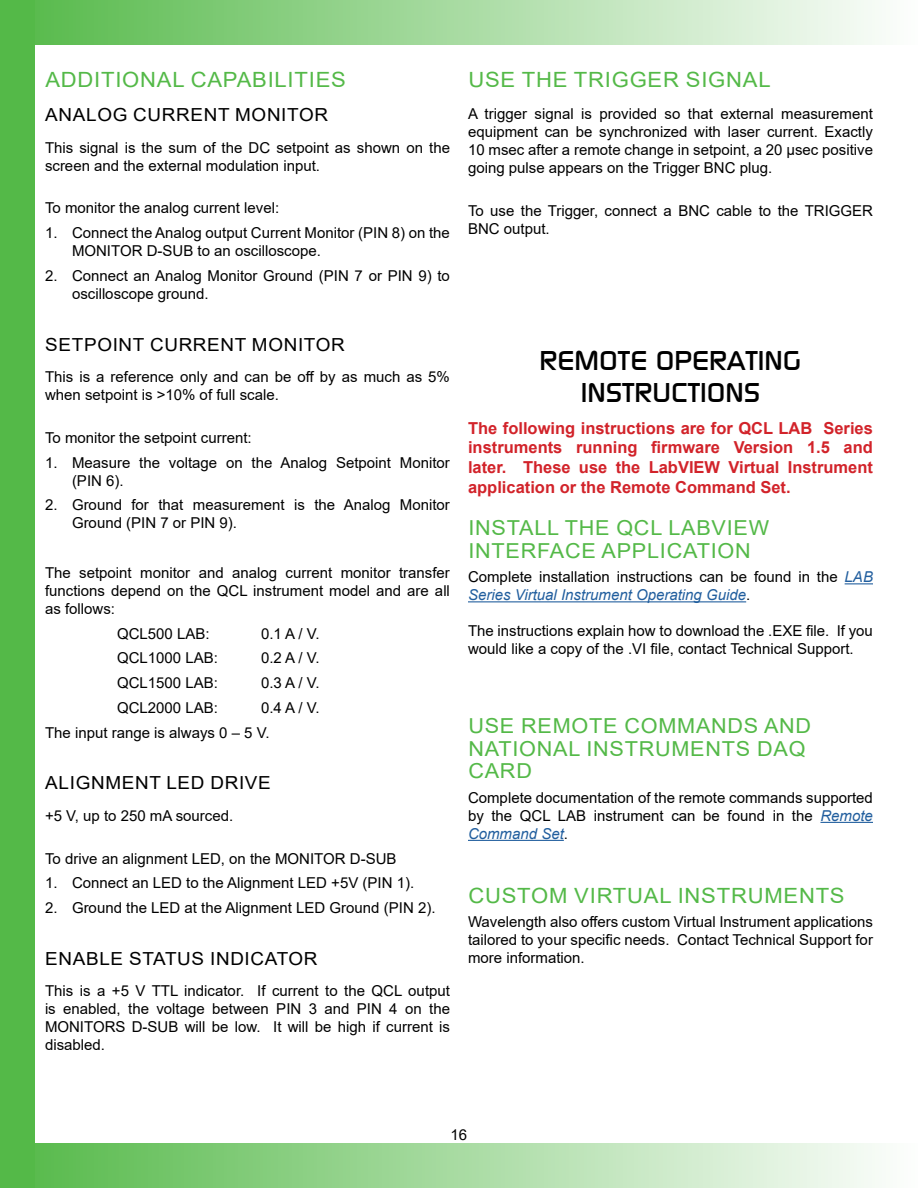
<style>
.page{position:relative;width:918px;height:1188px;background:#fff}
.page>*{position:absolute;margin:0;border:0;box-sizing:border-box;transform-origin:0 0}
.t1{font:27px/32.4px "Modaerne";color:#000;text-align:center;scale:1.11 1}
.t2{font:21px "Arial";letter-spacing:.035em;color:#54b948;scale:1.05 1}
.t3{font:20.7px/22.5px "Arial";letter-spacing:.035em;color:#54b948;scale:1.05 1}
.t4{font:18px "Arial";letter-spacing:.035em;color:#000;scale:1.05 1}
.t5{font:700 16.5px/19.8px "Arial";color:#d2232a;text-align:justify}
.t6{font:15px/18px "Arial";color:#000}
.s1{font-style:italic;color:#215e9e}
</style>
<div class="page">
<div style="left:1px;top:1px;width:916px;height:43px;background:linear-gradient(to right,#54b948,#fdfefd)"></div>
<div style="left:0;top:0;width:918px;height:45px;border:2px solid #54b948"></div>
<div style="left:1px;top:1144px;width:916px;height:43px;background:linear-gradient(to right,#54b948,#fdfefd)"></div>
<div style="left:0;top:1143px;width:918px;height:45px;border:2px solid #54b948"></div>
<div style="left:0;top:0;width:34px;height:1188px;background:#54b948"></div>
<hr style="left:917px;top:0;width:1px;height:1188px;background:#54b948">
<svg style="left:845px;top:583px;width:28px;height:1px"></svg>
<hr style="left:468px;top:601px;width:278px;height:1px;background:#215e9e">
<hr style="left:820px;top:822px;width:53px;height:1px;background:#215e9e">
<hr style="left:468px;top:840px;width:96px;height:1px;background:#215e9e">
<h2 class="t2" style="left:45px;top:65px;width:288px">ADDITIONAL CAPABILITIES</h2>
<p class="t4" style="left:45px;top:102px;width:271px">ANALOG CURRENT MONITOR</p>
<p class="t6" style="left:45px;top:138px;width:407px">This signal is the sum of the DC setpoint as shown on the screen and the external modulation input.</p>
<p class="t6" style="left:45px;top:199px;width:236px">To monitor the analog current level:</p>
<p class="t6" style="left:72px;top:224px;width:379px;text-indent:-27px">1. Connect the Analog output Current Monitor (PIN 8) on the<br>MONITOR D-SUB to an oscilloscope.</p>
<p class="t6" style="left:72px;top:266px;width:379px;text-indent:-27px">2. Connect an Analog Monitor Ground (PIN 7 or PIN 9) to oscilloscope ground.</p>
<p class="t4" style="left:45px;top:332px;width:287px">SETPOINT CURRENT MONITOR</p>
<p class="t6" style="left:45px;top:368px;width:406px">This is a reference only and can be off by as much as 5% when setpoint is &gt;10% of full scale.</p>
<p class="t6" style="left:45px;top:428px;width:208px">To monitor the setpoint current:</p>
<p class="t6" style="left:72px;top:453px;width:379px;text-indent:-27px">1. Measure the voltage on the Analog Setpoint Monitor (PIN 6).</p>
<p class="t6" style="left:72px;top:496px;width:379px;text-indent:-27px">2. Ground for that measurement is the Analog Monitor<br>Ground (PIN 7 or PIN 9).</p>
<p class="t6" style="left:45px;top:563px;width:406px;text-align:justify">The setpoint monitor and analog current monitor transfer functions depend on the QCL instrument model and are all as follows:</p>
<p class="t6" style="left:117px;top:624px;width:94px">QCL500 LAB:</p>
<p class="t6" style="left:261px;top:624px;width:60px">0.1 A / V.</p>
<p class="t6" style="left:117px;top:649px;width:102px">QCL1000 LAB:</p>
<p class="t6" style="left:261px;top:649px;width:60px">0.2 A / V.</p>
<p class="t6" style="left:117px;top:674px;width:102px">QCL1500 LAB:</p>
<p class="t6" style="left:261px;top:674px;width:60px">0.3 A / V.</p>
<p class="t6" style="left:117px;top:698px;width:102px">QCL2000 LAB:</p>
<p class="t6" style="left:45px;top:695px;width:276px;line-height:24.8px;text-indent:216px">0.4 A / V.<br>The input range is always 0 – 5 V.</p>
<p class="t4" style="left:45px;top:771px;width:216px">ALIGNMENT LED DRIVE</p>
<p class="t6" style="left:45px;top:806px;width:190px">+5 V, up to 250 mA sourced.</p>
<p class="t6" style="left:45px;top:849px;width:353px">To drive an alignment LED, on the MONITOR D-SUB</p>
<p class="t6" style="left:45px;top:874px;width:371px">1. Connect an LED to the Alignment LED +5V (PIN 1).</p>
<p class="t6" style="left:45px;top:899px;width:392px">2. Ground the LED at the Alignment LED Ground (PIN 2).</p>
<p class="t4" style="left:45px;top:946px;width:261px">ENABLE STATUS INDICATOR</p>
<p class="t6" style="left:45px;top:982px;width:407px;text-align:justify">This is a +5 V TTL indicator. If current to the QCL output is enabled, the voltage between PIN 3 and PIN 4 on the MONITORS D-SUB will be low. It will be high if current is disabled.</p>
<h2 class="t2" style="left:468px;top:65px;width:289px">USE THE TRIGGER SIGNAL</h2>
<p class="t6" style="left:468px;top:104px;width:407px;text-align:justify">A trigger signal is provided so that external measurement equipment can be synchronized with laser current. Exactly 10 msec after a remote change in setpoint, a 20 µsec positive going pulse appears on the Trigger BNC plug.</p>
<p class="t6" style="left:468px;top:201px;width:407px">To use the Trigger, connect a BNC cable to the TRIGGER<br>BNC output.</p>
<h1 class="t1" style="left:540px;top:344px;width:238px">REMOTE OPERATING<br>INSTRUCTIONS</h1>
<p class="t5" style="left:468px;top:418px;width:407px">The following instructions are for QCL LAB Series instruments running firmware Version 1.5 and later. These use the LabVIEW Virtual Instrument application or the Remote Command Set.</p>
<h3 class="t3" style="left:468px;top:516px;width:288px">INSTALL THE QCL LABVIEW<br>INTERFACE APPLICATION</h3>
<p class="t6" style="left:468px;top:568px;width:407px">Complete installation instructions can be found in the <span class="s1">LAB<br>Series Virtual Instrument Operating Guide</span>.</p>
<p class="t6" style="left:468px;top:622px;width:406px">The instructions explain how to download the .EXE file. If you would like a copy of the .VI file, contact Technical Support.</p>
<h3 class="t3" style="left:468px;top:714px;width:328px">USE REMOTE COMMANDS AND<br>NATIONAL INSTRUMENTS DAQ<br>CARD</h3>
<p class="t6" style="left:468px;top:788px;width:406px;text-align:justify">Complete documentation of the remote commands supported by the QCL LAB instrument can be found in the <span class="s1">Remote Command Set</span>.</p>
<h2 class="t2" style="left:468px;top:881px;width:360px">CUSTOM VIRTUAL INSTRUMENTS</h2>
<p class="t6" style="left:468px;top:913px;width:406px;text-align:justify">Wavelength also offers custom Virtual Instrument applications tailored to your specific needs. Contact Technical Support for more information.</p>
<p class="t6" style="left:451px;top:1125px;width:18px">16</p>
</div>
